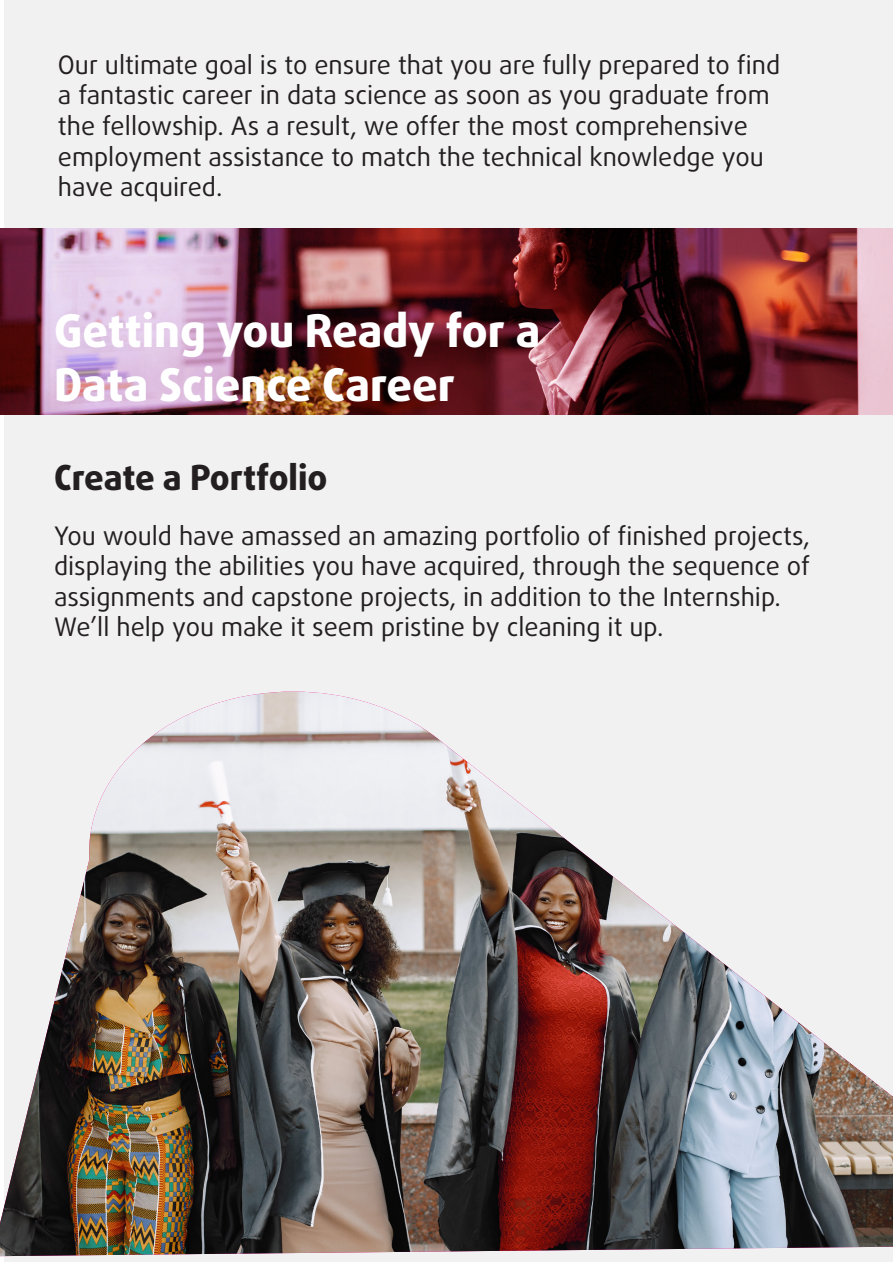
<style>
.page{position:relative;width:893px;height:1263px;background:#fff}
.page>*{position:absolute;margin:0;border:0;box-sizing:border-box;transform-origin:0 0}
.t1{font:800 45px "Daxline Pro";color:#fff}
.t2{font:800 34.5px "Daxline Pro";color:#231f20}
.t3{font:25.5px/30.6px "Daxline Pro";color:#231f20}
</style>
<div class="page">
<div style="left:4px;top:0;width:889px;height:1262px;background:#f1f1f1"></div>
<img style="left:0;top:691px;width:893px;height:565px">
<img style="left:0;top:228px;width:893px;height:187px">
<p class="t3" style="left:58px;top:50px;width:724px">Our ultimate goal is to ensure that you are fully prepared to find a fantastic career in data science as soon as you graduate from the fellowship. As a result, we offer the most comprehensive employment assistance to match the technical knowledge you</p>
<p class="t3" style="left:58px;top:172px;width:166px">have acquired.</p>
<p class="t1" style="left:54px;top:300px;width:488px">Getting you Ready for a</p>
<p class="t1" style="left:54px;top:354px;width:403px">Data Science Career</p>
<p class="t2" style="left:54px;top:455px;width:275px">Create a Portfolio</p>
<p class="t3" style="left:54px;top:520px;width:757px">You would have amassed an amazing portfolio of finished projects, displaying the abilities you have acquired, through the sequence of assignments and capstone projects, in addition to the Internship.<br>We’ll help you make it seem pristine by cleaning it up.</p>
</div>
